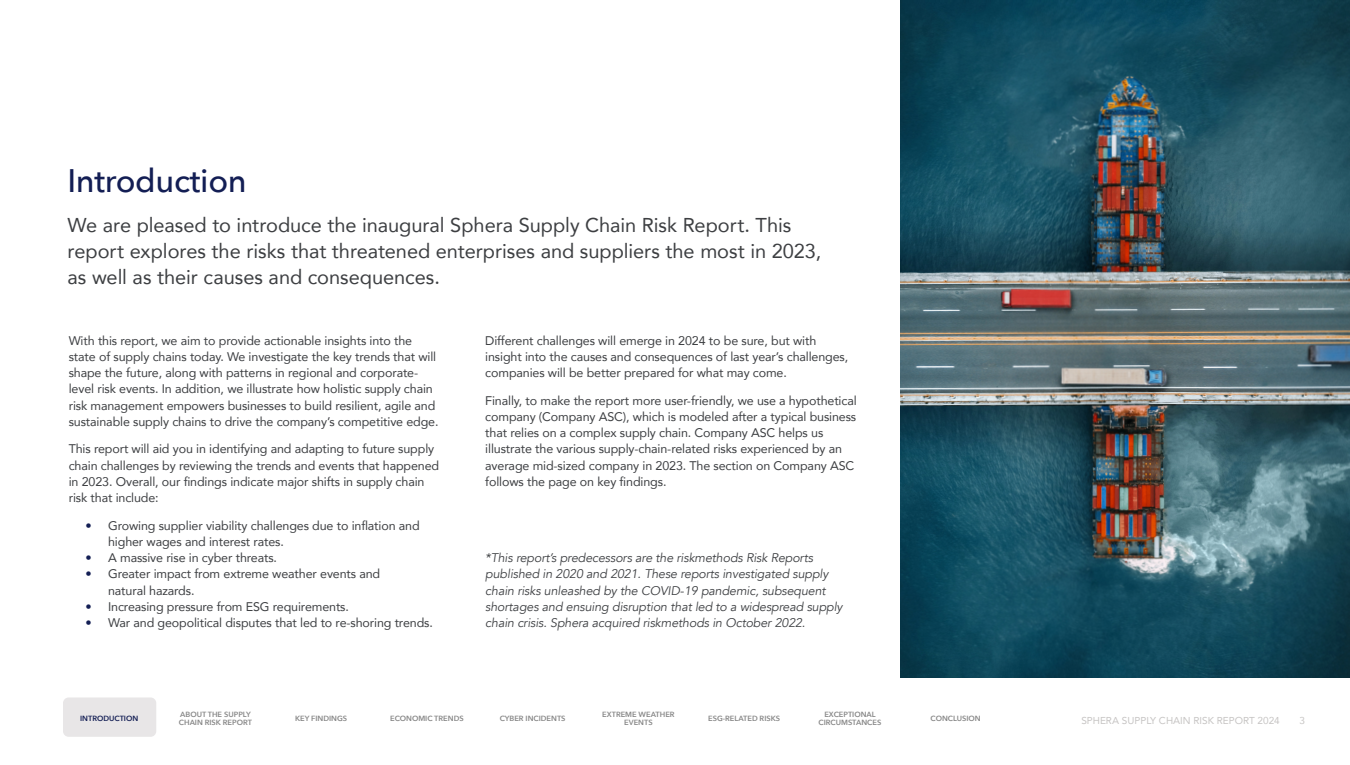
<style>
.page{position:relative;width:1350px;height:765px;background:#fff}
.page>*{position:absolute;margin:0;border:0;box-sizing:border-box;transform-origin:0 0}
.t1{font:500 32.5px "Avenir Next";letter-spacing:-.01em;color:#131e54}
.t2{font:20px/26.2px "Avenir";letter-spacing:-.005em;color:#3d3f42}
.t3{font:12.5px/16.2px "Avenir";letter-spacing:-.01em;color:#3d3f42}
.t4{font:italic 12.5px/16.2px "Avenir";letter-spacing:-.01em;color:#3d3f42}
.t5{font:10px "Avenir";color:#c6c4c3}
.t6{font:600 7.5px/8.8px "Avenir Next";color:#878787;text-align:center}
.t7{font:600 7.5px "Avenir Next";color:#131e54}
.s1{color:#131e54}
</style>
<div class="page">
<img style="left:900px;top:0;width:450px;height:678px">
<div style="left:63px;top:698px;width:93px;height:39px;background:#e8e6e7;border-radius:6px"></div>
<p class="t1" style="left:68px;top:153px;width:181px">Introduction</p>
<p class="t2" style="left:68px;top:211px;width:755px">We are pleased to introduce the inaugural Sphera Supply Chain Risk Report. This report explores the risks that threatened enterprises and suppliers the most in 2023, as well as their causes and consequences.</p>
<p class="t3" style="left:69px;top:332px;width:371px">With this report, we aim to provide actionable insights into the state of supply chains today. We investigate the key trends that will shape the future, along with patterns in regional and corporate&shy;level risk events. In addition, we illustrate how holistic supply chain risk management empowers businesses to build resilient, agile and sustainable supply chains to drive the company’s competitive edge.</p>
<p class="t3" style="left:69px;top:441px;width:372px">This report will aid you in identifying and adapting to future supply chain challenges by reviewing the trends and events that happened in 2023. Overall, our findings indicate major shifts in supply chain risk that include:</p>
<p class="t3" style="left:108px;top:517px;width:313px;text-indent:-22px"><span class="s1">•</span> Growing supplier viability challenges due to inflation and higher wages and interest rates.</p>
<p class="t3" style="left:86px;top:549px;width:193px"><span class="s1">•</span> A massive rise in cyber threats.</p>
<p class="t3" style="left:108px;top:566px;width:274px;text-indent:-22px"><span class="s1">•</span> Greater impact from extreme weather events and natural hazards.</p>
<p class="t3" style="left:86px;top:598px;width:265px"><span class="s1">•</span> Increasing pressure from ESG requirements.</p>
<p class="t3" style="left:86px;top:614px;width:349px"><span class="s1">•</span> War and geopolitical disputes that led to re-shoring trends.</p>
<p class="t3" style="left:485px;top:332px;width:365px">Different challenges will emerge in 2024 to be sure, but with insight into the causes and consequences of last year’s challenges, companies will be better prepared for what may come.</p>
<p class="t3" style="left:485px;top:392px;width:373px">Finally, to make the report more user-friendly, we use a hypothetical company (Company ASC), which is modeled after a typical business that relies on a complex supply chain. Company ASC helps us illustrate the various supply-chain-related risks experienced by an average mid-sized company in 2023. The section on Company ASC follows the page on key findings.</p>
<p class="t4" style="left:485px;top:550px;width:359px">*This report’s predecessors are the riskmethods Risk Reports published in 2020 and 2021. These reports investigated supply chain risks unleashed by the COVID-19 pandemic, subsequent shortages and ensuing disruption that led to a widespread supply chain crisis. Sphera acquired riskmethods in October 2022.</p>
<p class="t7" style="left:80px;top:712px;width:60px">INTRODUCTION</p>
<p class="t6" style="left:179px;top:709px;width:75px;text-align:left">ABOUT THE SUPPLY<br>CHAIN RISK REPORT</p>
<p class="t6" style="left:295px;top:714px;width:54px">KEY FINDINGS</p>
<p class="t6" style="left:390px;top:714px;width:75px">ECONOMIC TRENDS</p>
<p class="t6" style="left:500px;top:714px;width:67px">CYBER INCIDENTS</p>
<p class="t6" style="left:602px;top:709px;width:74px">EXTREME WEATHER<br>EVENTS</p>
<p class="t6" style="left:708px;top:714px;width:74px">ESG-RELATED RISKS</p>
<p class="t6" style="left:819px;top:709px;width:64px">EXCEPTIONAL<br>CIRCUMSTANCES</p>
<p class="t6" style="left:931px;top:714px;width:52px">CONCLUSION</p>
<p class="t5" style="left:1081px;top:712px;width:200px">SPHERA SUPPLY CHAIN RISK REPORT 2024</p>
<p class="t5" style="left:1299px;top:712px;width:7px">3</p>
</div>
